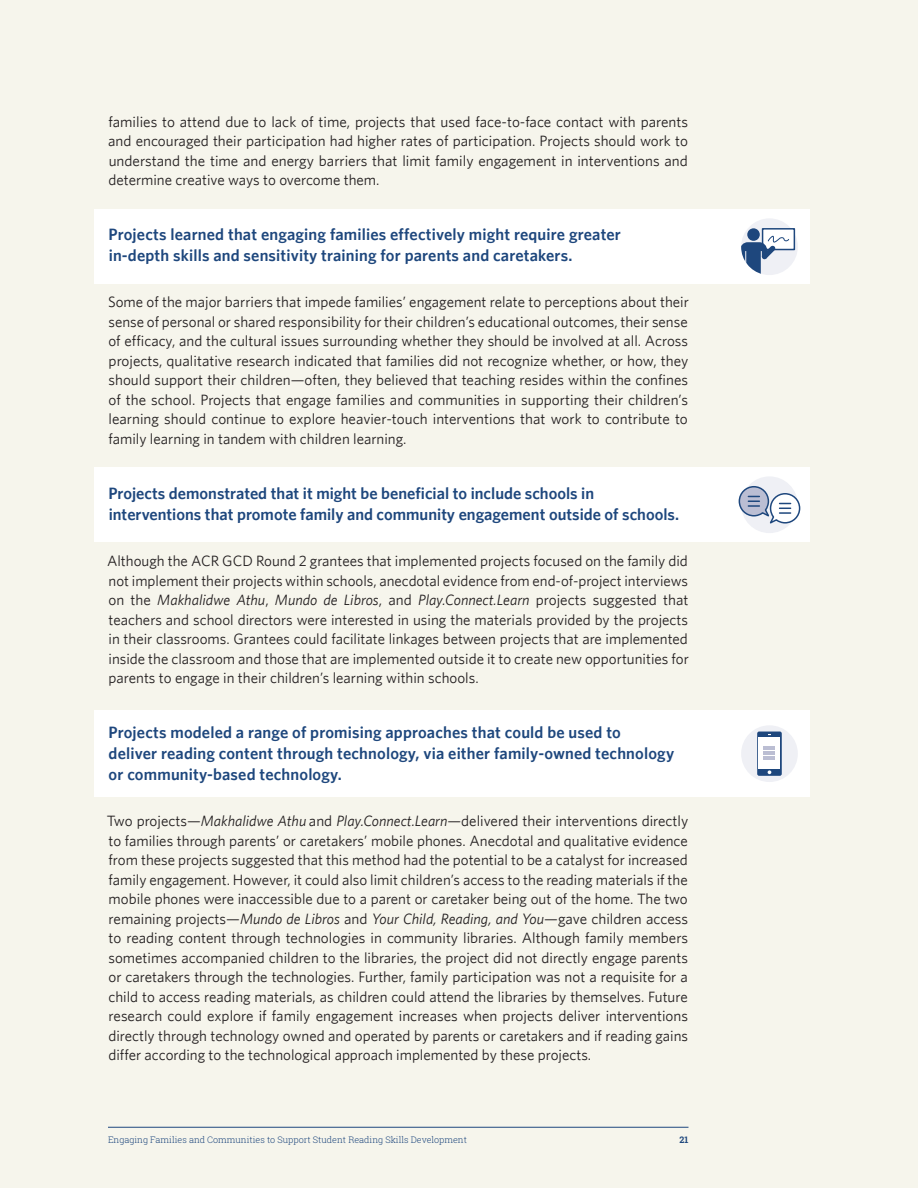
<style>
.page{position:relative;width:918px;height:1188px;background:#f6f5ec}
.page>*{position:absolute;margin:0;border:0;box-sizing:border-box;transform-origin:0 0}
.Body_Text_-_0_125_sp{font:600 16.5px/21px "Whitney";letter-spacing:.01em;color:#1e477d}
.body_text{font:15px/19.5px "Whitney";color:#231f20;text-align:justify}
.t1{font:300 9px "Roboto Slab";color:#1e477d}
.t2{font:700 9px "Roboto Slab";color:#1e477d}
.s1{font-style:italic}
</style>
<div class="page">
<hr style="left:108px;top:1127px;width:580px;height:1px;background:#1e477d">
<div style="left:94px;top:468px;width:716px;height:74px;background:#fff"></div>
<div style="left:94px;top:710px;width:716px;height:87px;background:#fff"></div>
<div style="left:94px;top:210px;width:716px;height:74px;background:#fff"></div>
<div style="left:741px;top:476px;width:57px;height:57px;background:#eff0f5;border-radius:50%"></div>
<svg style="left:738px;top:485px;width:63px;height:39px"></svg>
<div style="left:741px;top:218px;width:57px;height:57px;background:#eff0f5;border-radius:50%"></div>
<div style="left:762px;top:228px;width:33px;height:22px;background:#fff;border:2px solid #1e477d"></div>
<div style="left:747px;top:228px;width:13px;height:13px;background:#1e477d;border-radius:50%"></div>
<svg style="left:741px;top:235px;width:49px;height:39px"></svg>
<div style="left:741px;top:725px;width:57px;height:57px;background:#eff0f5;border-radius:50%"></div>
<svg style="left:757px;top:732px;width:25px;height:44px"></svg>
<div style="left:759px;top:737px;width:21px;height:32px;background:#fff"></div>
<svg style="left:768px;top:770px;width:3px;height:4px"></svg>
<hr style="left:764px;top:746px;width:11px;height:4px;background:#bbbed3">
<hr style="left:764px;top:751px;width:11px;height:4px;background:#bbbed3">
<hr style="left:764px;top:756px;width:11px;height:4px;background:#bbbed3">
<p class="body_text" style="left:108px;top:111px;width:581px">families to attend due to lack of time, projects that used face-to-face contact with parents and encouraged their participation had higher rates of participation. Projects should work to understand the time and energy barriers that limit family engagement in interventions and determine creative ways to overcome them.</p>
<p class="Body_Text_-_0_125_sp" style="left:109px;top:223px;width:514px">Projects learned that engaging families effectively might require greater in-depth skills and sensitivity training for parents and caretakers.</p>
<p class="body_text" style="left:108px;top:292px;width:582px">Some of the major barriers that impede families’ engagement relate to perceptions about their sense of personal or shared responsibility for their children’s educational outcomes, their sense of efficacy, and the cultural issues surrounding whether they should be involved at all. Across projects, qualitative research indicated that families did not recognize whether, or how, they should support their children—often, they believed that teaching resides within the confines of the school. Projects that engage families and communities in supporting their children’s learning should continue to explore heavier-touch interventions that work to contribute to family learning in tandem with children learning.</p>
<p class="Body_Text_-_0_125_sp" style="left:109px;top:482px;width:572px">Projects demonstrated that it might be beneficial to include schools in interventions that promote family and community engagement outside of schools.</p>
<p class="body_text" style="left:107px;top:551px;width:583px">Although the ACR GCD Round 2 grantees that implemented projects focused on the family did not implement their projects within schools, anecdotal evidence from end-of-project interviews on the <span class="s1">Makhalidwe Athu</span>, <span class="s1">Mundo de Libros</span>, and <span class="s1">Play.Connect.Learn</span> projects suggested that teachers and school directors were interested in using the materials provided by the projects in their classrooms. Grantees could facilitate linkages between projects that are implemented inside the classroom and those that are implemented outside it to create new opportunities for parents to engage in their children’s learning within schools.</p>
<p class="Body_Text_-_0_125_sp" style="left:109px;top:721px;width:567px">Projects modeled a range of promising approaches that could be used to<br>deliver reading content through technology, via either family-owned technology or community-based technology.</p>
<p class="body_text" style="left:107px;top:811px;width:583px">Two projects—<span class="s1">Makhalidwe Athu</span> and <span class="s1">Play.Connect.Learn</span>—delivered their interventions directly to families through parents’ or caretakers’ mobile phones. Anecdotal and qualitative evidence from these projects suggested that this method had the potential to be a catalyst for increased family engagement. However, it could also limit children’s access to the reading materials if the mobile phones were inaccessible due to a parent or caretaker being out of the home. The two remaining projects—<span class="s1">Mundo de Libros</span> and <span class="s1">Your Child, Reading, and You</span>—gave children access to reading content through technologies in community libraries. Although family members sometimes accompanied children to the libraries, the project did not directly engage parents or caretakers through the technologies. Further, family participation was not a requisite for a child to access reading materials, as children could attend the libraries by themselves. Future research could explore if family engagement increases when projects deliver interventions directly through technology owned and operated by parents or caretakers and if reading gains differ according to the technological approach implemented by these projects.</p>
<p class="t1" style="left:108px;top:1134px;width:360px">Engaging Families and Communities to Support Student Reading Skills Development</p>
<p class="t2" style="left:680px;top:1134px;width:10px">21</p>
</div>
